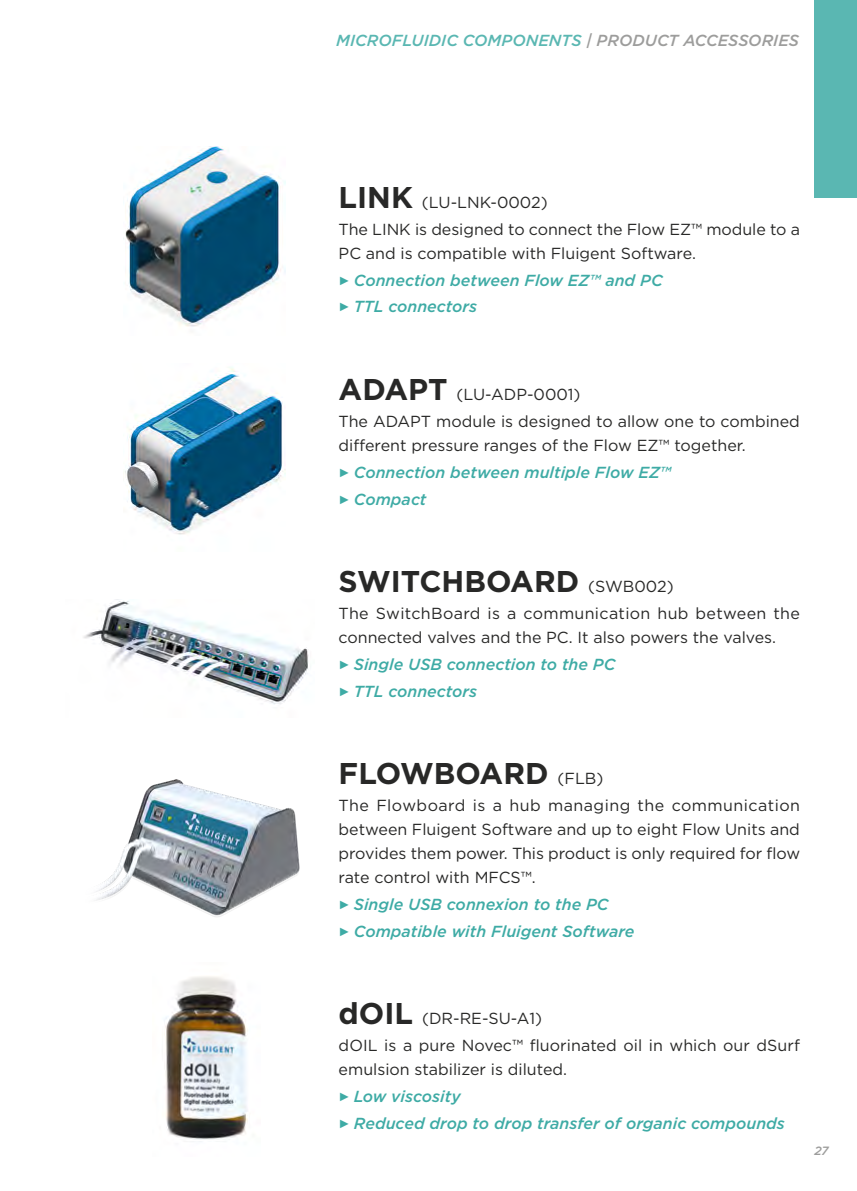
<style>
.page{position:relative;width:857px;height:1191px;background:#fff}
.page>*{position:absolute;margin:0;border:0;box-sizing:border-box;transform-origin:0 0}
.t1{font:700 30px "Gotham";color:#282827}
.t2{font:16px/26.8px "Gotham";color:#282827}
.t3{font:italic 500 16px/26.8px "Gotham";color:#3eaba5}
.t4{font:italic 500 16px "Gotham";color:#5ab7b2}
.t5{font:italic 500 12px "Gotham";color:#9d9d9c}
.s1{color:#9d9d9c}
.s2{font-weight:700;font-size:30px}
.s3{font-weight:400;font-style:normal;color:#282827}
.s4{font-family:"Arial";font-weight:700;font-style:normal;font-size:12px}
.s5{font-family:"Arial";font-weight:700;font-size:12px;color:#3eaba5}
.s6{font-weight:500;font-style:italic;color:#3eaba5}
.s7{font-weight:400;font-size:16px}
</style>
<div class="page">
<img style="left:123px;top:146px;width:162px;height:181px">
<img style="left:125px;top:367px;width:160px;height:168px">
<img style="left:83px;top:599px;width:226px;height:106px">
<img style="left:96px;top:780px;width:204px;height:137px">
<img style="left:164px;top:976px;width:84px;height:166px">
<div style="left:814px;top:0;width:42px;height:197px;background:#5ab7b2"></div>
<p class="t4" style="left:336px;top:30px;width:464px">MICROFLUIDIC COMPONENTS <span class="s1">| PRODUCT ACCESSORIES</span></p>
<p class="t2" style="left:338px;top:188px;width:462px"><span class="s2">LINK</span> (LU-LNK-0002)<br>The LINK is designed to connect the Flow EZ™ module to a</p>
<p class="t3" style="left:338px;top:239px;width:358px"><span class="s3">PC and is compatible with Fluigent Software. </span><span class="s4">►</span> Connection between Flow EZ™ and PC<br><span class="s4">►</span> TTL connectors</p>
<p class="t2" style="left:338px;top:380px;width:462px"><span class="s2">ADAPT</span> (LU-ADP-0001)<br>The ADAPT module is designed to allow one to combined</p>
<p class="t2" style="left:338px;top:431px;width:408px">different pressure ranges of the Flow EZ™ together. <span class="s5">►</span> <span class="s6">Connection between multiple Flow EZ™<br></span><span class="s5">►</span> <span class="s6">Compact</span></p>
<h1 class="t1" style="left:338px;top:561px;width:336px">SWITCHBOARD <span class="s7">(SWB002)</span></h1>
<p class="t2" style="left:338px;top:601px;width:462px;line-height:24px">The SwitchBoard is a communication hub between the connected valves and the PC. It also powers the valves.</p>
<p class="t3" style="left:338px;top:650px;width:278px"><span class="s4">►</span> Single USB connection to the PC <span class="s4">►</span> TTL connectors</p>
<h1 class="t1" style="left:338px;top:753px;width:266px">FLOWBOARD <span class="s7">(FLB)</span></h1>
<p class="t2" style="left:338px;top:793px;width:463px;line-height:24px;text-align:justify">The Flowboard is a hub managing the communication between Fluigent Software and up to eight Flow Units and provides them power. This product is only required for flow rate control with MFCS™.</p>
<p class="t3" style="left:338px;top:890px;width:297px"><span class="s4">►</span> Single USB connexion to the PC<br><span class="s4">►</span> Compatible with Fluigent Software</p>
<p class="t2" style="left:338px;top:1005px;width:462px"><span class="s2">dOIL</span> (DR-RE-SU-A1)<br>dOIL is a pure Novec™ fluorinated oil in which our dSurf</p>
<p class="t3" style="left:338px;top:1056px;width:447px"><span class="s3">emulsion stabilizer is diluted.<br></span><span class="s4">►</span> Low viscosity<br><span class="s4">►</span> Reduced drop to drop transfer of organic compounds</p>
<p class="t5" style="left:814px;top:1143px;width:16px">27</p>
</div>
